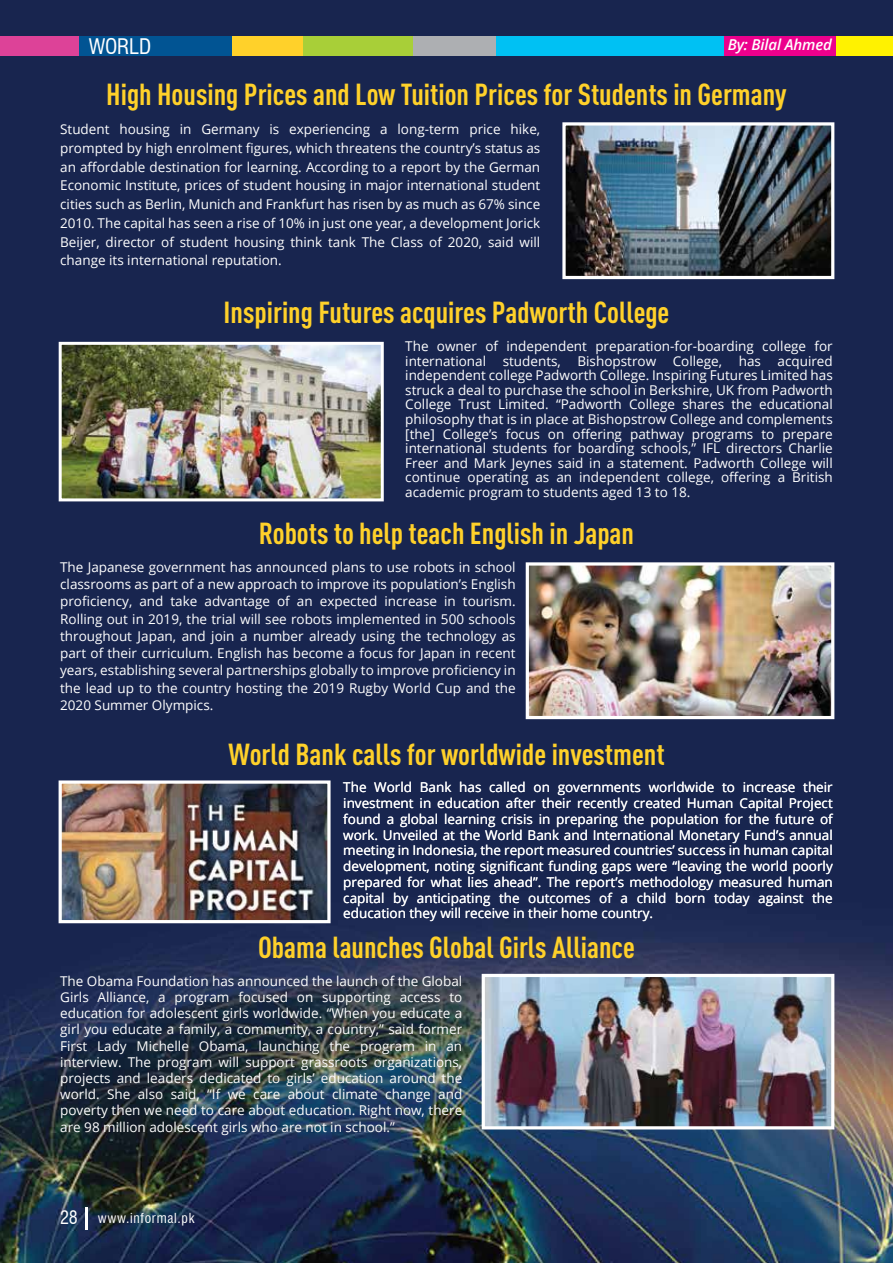
<style>
.page{position:relative;width:893px;height:1263px;background:#fff}
.page>*{position:absolute;margin:0;border:0;box-sizing:border-box;transform-origin:0 0}
.t1{font:700 30px "DIN Cond";color:#ffd12a}
.t2{font:condensed 21px "Swiss 721 BT";letter-spacing:-.01em;color:#fff}
.t3{font:italic 600 15px "Open Sans";letter-spacing:-.01em;color:#fff}
.t4{font:13.5px/14.5px "Open Sans";color:#fff;text-align:justify}
.t5{font:condensed 13.5px "Swiss 721 BT";letter-spacing:.05em;color:#fff}
.s1{font-size:18px}
</style>
<div class="page">
<img style="left:0;top:0;width:893px;height:1263px">
<img style="left:566px;top:126px;width:264px;height:149px">
<div style="left:562px;top:122px;width:272px;height:157px;border:3px solid #fff"></div>
<img style="left:530px;top:566px;width:300px;height:149px">
<div style="left:526px;top:562px;width:308px;height:157px;border:3px solid #fff"></div>
<img style="left:63px;top:346px;width:317px;height:151px">
<div style="left:59px;top:342px;width:325px;height:159px;border:3px solid #fff"></div>
<img style="left:63px;top:784px;width:264px;height:135px">
<div style="left:59px;top:780px;width:272px;height:143px;border:3px solid #fff"></div>
<img style="left:486px;top:978px;width:344px;height:147px">
<div style="left:482px;top:974px;width:352px;height:155px;border:3px solid #fff"></div>
<div style="left:724px;top:36px;width:117px;height:20px;background:#ec008c"></div>
<div style="left:837px;top:36px;width:56px;height:20px;background:#fff200"></div>
<div style="left:0;top:36px;width:80px;height:20px;background:#dd4298"></div>
<div style="left:79px;top:36px;width:153px;height:20px;background:#015493"></div>
<div style="left:232px;top:36px;width:71px;height:20px;background:#ffd12a"></div>
<div style="left:303px;top:36px;width:110px;height:20px;background:#a8cf38"></div>
<div style="left:413px;top:36px;width:83px;height:20px;background:#adafb2"></div>
<div style="left:497px;top:36px;width:227px;height:20px;background:#00c1f3"></div>
<hr style="left:85px;top:1207px;width:2px;height:23px;background:#fff">
<h2 class="t2" style="left:89px;top:34px;width:64px">WORLD</h2>
<p class="t3" style="left:728px;top:34px;width:106px">By: Bilal Ahmed</p>
<h1 class="t1" style="left:106px;top:76px;width:682px">High Housing Prices and Low Tuition Prices for Students in Germany</h1>
<p class="t4" style="left:60px;top:120px;width:482px;line-height:18.8px">Student housing in Germany is experiencing a long-term price hike, prompted by high enrolment figures, which threatens the country’s status as an affordable destination for learning. According to a report by the German Economic Institute, prices of student housing in major international student cities such as Berlin, Munich and Frankfurt has risen by as much as 67% since 2010. The capital has seen a rise of 10% in just one year, a development Jorick Beijer, director of student housing think tank The Class of 2020, said will change its international reputation.</p>
<h1 class="t1" style="left:224px;top:294px;width:447px">Inspiring Futures acquires Padworth College</h1>
<p class="t4" style="left:405px;top:339px;width:429px">The owner of independent preparation-for-boarding college for international students, Bishopstrow College, has acquired independent college Padworth College. Inspiring Futures Limited has struck a deal to purchase the school in Berkshire, UK from Padworth College Trust Limited. “Padworth College shares the educational philosophy that is in place at Bishopstrow College and complements [the] College’s focus on offering pathway programs to prepare international students for boarding schools,” IFL directors Charlie Freer and Mark Jeynes said in a statement. Padworth College will continue operating as an independent college, offering a British academic program to students aged 13 to 18.</p>
<h1 class="t1" style="left:259px;top:515px;width:377px">Robots to help teach English in Japan</h1>
<p class="t4" style="left:60px;top:558px;width:457px;line-height:17.2px">The Japanese government has announced plans to use robots in school classrooms as part of a new approach to improve its population’s English proficiency, and take advantage of an expected increase in tourism.<br>Rolling out in 2019, the trial will see robots implemented in 500 schools throughout Japan, and join a number already using the technology as part of their curriculum. English has become a focus for Japan in recent years, establishing several partnerships globally to improve proficiency in the lead up to the country hosting the 2019 Rugby World Cup and the 2020 Summer Olympics.</p>
<h1 class="t1" style="left:228px;top:736px;width:438px">World Bank calls for worldwide investment</h1>
<p class="t4" style="left:343px;top:779px;width:491px;line-height:15.8px">The World Bank has called on governments worldwide to increase their investment in education after their recently created Human Capital Project found a global learning crisis in preparing the population for the future of work. Unveiled at the World Bank and International Monetary Fund’s annual meeting in Indonesia, the report measured countries’ success in human capital development, noting significant funding gaps were “leaving the world poorly prepared for what lies ahead”. The report’s methodology measured human capital by anticipating the outcomes of a child born today against the education they will receive in their home country.</p>
<h1 class="t1" style="left:258px;top:929px;width:378px">Obama launches Global Girls Alliance</h1>
<p class="t4" style="left:60px;top:972px;width:404px;line-height:16.2px">The Obama Foundation has announced the launch of the Global Girls Alliance, a program focused on supporting access to education for adolescent girls worldwide. “When you educate a girl you educate a family, a community, a country,” said former First Lady Michelle Obama, launching the program in an interview. The program will support grassroots organizations, projects and leaders dedicated to girls’ education around the world. She also said, “If we care about climate change and poverty then we need to care about education. Right now, there are 98 million adolescent girls who are not in school.”</p>
<p class="t5" style="left:60px;top:1210px;width:136px"><span class="s1">28</span> www.informal.pk</p>
</div>
